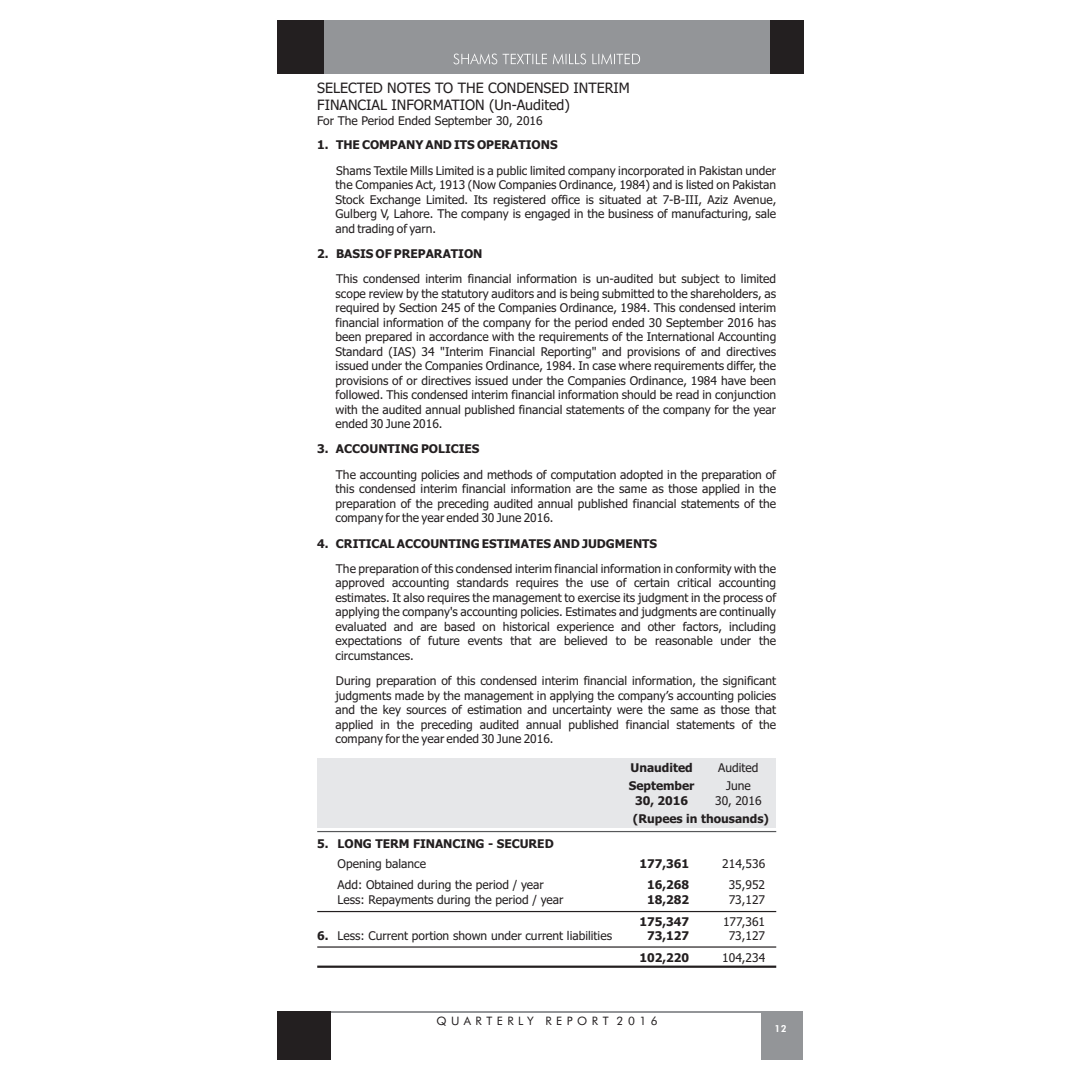
<style>
.page{position:relative;width:1080px;height:1080px;background:#fff}
.page>*{position:absolute;margin:0;border:0;box-sizing:border-box;transform-origin:0 0}
.t1{font:14.25px/17.2px "Tahoma";color:#231f20}
.t2{font:12px/14.5px "Tahoma";color:#231f20;text-align:justify}
.t3{font:700 12px "Tahoma";color:#231f20}
.t4{font:11.7px "Futura BT";letter-spacing:.39em;color:#231f20}
.t5{font:800 9.75px "Futura BT";color:#fff}
.s1{font-weight:700}
</style>
<div class="page">
<hr style="left:304px;top:1011px;width:486px;height:1px;background:#939598">
<div style="left:277px;top:1011px;width:54px;height:49px;background:#231f20"></div>
<div style="left:761px;top:1011px;width:42px;height:49px;background:#939598"></div>
<div style="left:290px;top:20px;width:513px;height:54px;background:#939598"></div>
<div style="left:770px;top:20px;width:33px;height:54px;background:#231f20"></div>
<div style="left:277px;top:20px;width:46px;height:54px;background:#231f20"></div>
<svg style="left:453px;top:53px;width:187px;height:12px"></svg>
<div style="left:317px;top:759px;width:459px;height:69px;background:#e6e7e9"></div>
<hr style="left:317px;top:831px;width:459px;height:1px;background:#57585a">
<hr style="left:317px;top:911px;width:459px;height:1px;background:#231f20">
<hr style="left:317px;top:946px;width:459px;height:2px;background:#231f20">
<hr style="left:317px;top:966px;width:459px;height:2px;background:#231f20">
<p class="t1" style="left:317px;top:80px;width:314px">SELECTED NOTES TO THE CONDENSED INTERIM<br>FINANCIAL INFORMATION (Un-Audited)</p>
<p class="t2" style="left:317px;top:114px;width:227px">For The Period Ended September 30, 2016</p>
<p class="t3" style="left:317px;top:140px;width:242px">1. THE COMPANY AND ITS OPERATIONS</p>
<p class="t2" style="left:336px;top:164px;width:442px">Shams Textile Mills Limited is a public limited company incorporated in Pakistan under the Companies Act, 1913 (Now Companies Ordinance, 1984) and is listed on Pakistan Stock Exchange Limited. Its registered office is situated at 7-B-III, Aziz Avenue, Gulberg V, Lahore. The company is engaged in the business of manufacturing, sale and trading of yarn.</p>
<p class="t3" style="left:317px;top:249px;width:167px">2. BASIS OF PREPARATION</p>
<p class="t2" style="left:336px;top:273px;width:442px">This condensed interim financial information is un-audited but subject to limited scope review by the statutory auditors and is being submitted to the shareholders, as required by Section 245 of the Companies Ordinance, 1984. This condensed interim financial information of the company for the period ended 30 September 2016 has been prepared in accordance with the requirements of the International Accounting Standard (IAS) 34 "Interim Financial Reporting" and provisions of and directives issued under the Companies Ordinance, 1984. In case where requirements differ, the provisions of or directives issued under the Companies Ordinance, 1984 have been followed. This condensed interim financial information should be read in conjunction with the audited annual published financial statements of the company for the year ended 30 June 2016.</p>
<p class="t3" style="left:317px;top:444px;width:164px">3. ACCOUNTING POLICIES</p>
<p class="t2" style="left:336px;top:468px;width:442px">The accounting policies and methods of computation adopted in the preparation of this condensed interim financial information are the same as those applied in the preparation of the preceding audited annual published financial statements of the company for the year ended 30 June 2016.</p>
<p class="t3" style="left:317px;top:538px;width:342px">4. CRITICAL ACCOUNTING ESTIMATES AND JUDGMENTS</p>
<p class="t2" style="left:336px;top:562px;width:442px">The preparation of this condensed interim financial information in conformity with the approved accounting standards requires the use of certain critical accounting estimates. It also requires the management to exercise its judgment in the process of applying the company's accounting policies. Estimates and judgments are continually evaluated and are based on historical experience and other factors, including expectations of future events that are believed to be reasonable under the circumstances.</p>
<p class="t2" style="left:336px;top:675px;width:442px">During preparation of this condensed interim financial information, the significant judgments made by the management in applying the company’s accounting policies and the key sources of estimation and uncertainty were the same as those that applied in the preceding audited annual published financial statements of the company for the year ended 30 June 2016.</p>
<p class="t3" style="left:631px;top:763px;width:64px">Unaudited</p>
<p class="t2" style="left:718px;top:761px;width:42px">Audited</p>
<p class="t3" style="left:629px;top:781px;width:67px">September</p>
<p class="t2" style="left:726px;top:780px;width:26px">June</p>
<p class="t3" style="left:635px;top:796px;width:55px">30, 2016</p>
<p class="t2" style="left:715px;top:794px;width:48px">30, 2016</p>
<p class="t3" style="left:633px;top:814px;width:138px">(Rupees in thousands)</p>
<p class="t3" style="left:317px;top:839px;width:238px">5. LONG TERM FINANCING - SECURED</p>
<p class="t2" style="left:338px;top:857px;width:90px">Opening balance</p>
<p class="t3" style="left:639px;top:859px;width:51px">177,361</p>
<p class="t2" style="left:722px;top:857px;width:44px">214,536</p>
<p class="t2" style="left:338px;top:879px;width:208px">Add: Obtained during the period / year</p>
<p class="t3" style="left:647px;top:880px;width:43px">16,268</p>
<p class="t2" style="left:729px;top:879px;width:38px">35,952</p>
<p class="t2" style="left:338px;top:893px;width:227px">Less: Repayments during the period / year</p>
<p class="t3" style="left:647px;top:895px;width:43px">18,282</p>
<p class="t2" style="left:729px;top:893px;width:38px">73,127</p>
<p class="t3" style="left:639px;top:916px;width:51px">175,347</p>
<p class="t2" style="left:723px;top:915px;width:44px">177,361</p>
<p class="t2" style="left:317px;top:929px;width:296px"><span class="s1">6.</span> Less: Current portion shown under current liabilities</p>
<p class="t3" style="left:647px;top:931px;width:43px">73,127</p>
<p class="t2" style="left:729px;top:929px;width:38px">73,127</p>
<p class="t3" style="left:639px;top:953px;width:51px">102,220</p>
<p class="t2" style="left:722px;top:951px;width:44px">104,234</p>
<p class="t4" style="left:436px;top:1016px;width:223px">QUARTERLY REPORT 2016</p>
<p class="t5" style="left:775px;top:1025px;width:14px">12</p>
</div>
